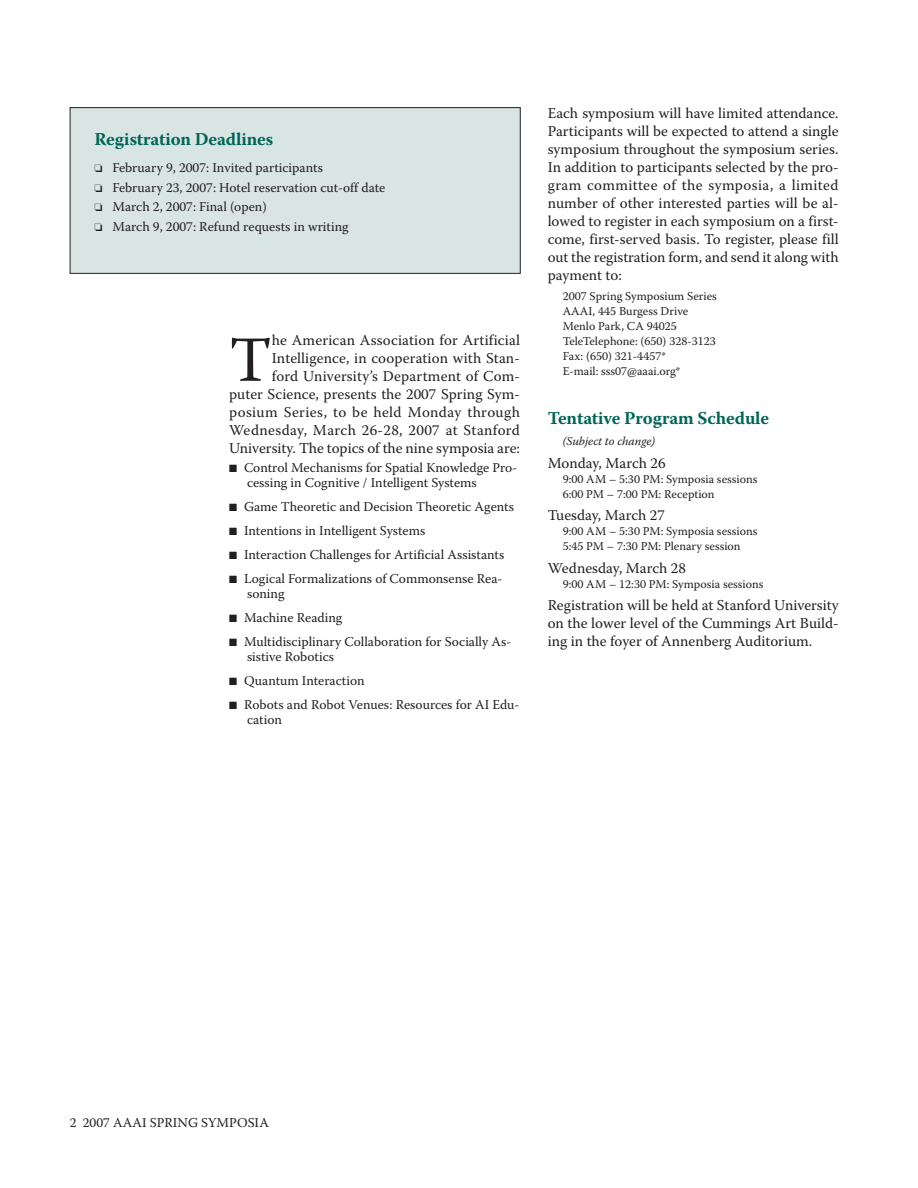
<style>
.page{position:relative;width:918px;height:1188px;background:#fff}
.page>*{position:absolute;margin:0;border:0;box-sizing:border-box;transform-origin:0 0}
.t1{font:64.05px "Warnock Pro";color:#231f20}
.t2{font:700 18px "Warnock Pro";letter-spacing:-.01em;color:#006558}
.t3{font:15px/18px "Warnock Pro";letter-spacing:.005em;color:#231f20;text-align:justify}
.t4{font:13.5px/15px "Warnock Pro";color:#231f20}
.t5{font:12px/15px "Warnock Pro";color:#231f20}
.t6{font:italic 12px "Warnock Pro";color:#231f20}
</style>
<div class="page">
<div style="left:70px;top:108px;width:450px;height:165px;background:#d8e5e3"></div>
<div style="left:70px;top:107px;width:451px;height:167px;border:1px solid #231f20"></div>
<p class="t2" style="left:94px;top:133px;width:180px">Registration Deadlines</p>
<p class="t4" style="left:94px;top:159px;width:292px;line-height:19.5px">❏ February 9, 2007: Invited participants<br>❏ February 23, 2007: Hotel reservation cut-off date ❏ March 2, 2007: Final (open)<br>❏ March 9, 2007: Refund requests in writing</p>
<p class="t3" style="left:229px;top:332px;width:293px;text-align:right">he American Association for Artificial Intelligence, in cooperation with Stan-<br>ford University’s Department of Com-<br>puter Science, presents the 2007 Spring Sym&shy;posium Series, to be held Monday through Wednesday, March 26-28, 2007 at Stanford University. The topics of the nine symposia are:</p>
<p class="t4" style="left:247px;top:462px;width:272px;text-indent:-18px">■ Control Mechanisms for Spatial Knowledge Pro&shy;cessing in Cognitive / Intelligent Systems</p>
<p class="t4" style="left:229px;top:501px;width:287px">■ Game Theoretic and Decision Theoretic Agents</p>
<p class="t4" style="left:229px;top:525px;width:198px">■ Intentions in Intelligent Systems</p>
<p class="t4" style="left:229px;top:549px;width:277px">■ Interaction Challenges for Artificial Assistants</p>
<p class="t4" style="left:247px;top:573px;width:257px;text-indent:-18px">■ Logical Formalizations of Commonsense Rea&shy;soning</p>
<p class="t4" style="left:229px;top:612px;width:115px">■ Machine Reading</p>
<p class="t4" style="left:247px;top:636px;width:266px;text-indent:-18px">■ Multidisciplinary Collaboration for Socially As&shy;sistive Robotics</p>
<p class="t4" style="left:229px;top:675px;width:137px">■ Quantum Interaction</p>
<p class="t4" style="left:247px;top:699px;width:274px;text-indent:-18px">■ Robots and Robot Venues: Resources for AI Edu&shy;cation</p>
<h1 class="t1" style="left:229px;top:335px;width:44px">T</h1>
<p class="t3" style="left:548px;top:106px;width:293px">Each symposium will have limited attendance.<br>Participants will be expected to attend a single symposium throughout the symposium series.<br>In addition to participants selected by the pro&shy;gram committee of the symposia, a limited number of other interested parties will be al&shy;lowed to register in each symposium on a first&shy;come, first-served basis. To register, please fill out the registration form, and send it along with payment to:</p>
<p class="t5" style="left:563px;top:289px;width:156px">2007 Spring Symposium Series<br>AAAI, 445 Burgess Drive<br>Menlo Park, CA 94025<br>TeleTelephone: (650) 328-3123<br>Fax: (650) 321-4457*<br>E-mail: sss07@aaai.org*</p>
<p class="t2" style="left:548px;top:412px;width:223px">Tentative Program Schedule</p>
<p class="t6" style="left:563px;top:437px;width:94px">(Subject to change)</p>
<p class="t3" style="left:548px;top:455px;width:119px">Monday, March 26</p>
<p class="t5" style="left:563px;top:472px;width:196px">9:00 AM – 5:30 PM: Symposia sessions<br>6:00 PM – 7:00 PM: Reception</p>
<p class="t3" style="left:548px;top:508px;width:119px">Tuesday, March 27</p>
<p class="t5" style="left:563px;top:525px;width:196px">9:00 AM – 5:30 PM: Symposia sessions<br>5:45 PM – 7:30 PM: Plenary session</p>
<p class="t3" style="left:548px;top:560px;width:140px">Wednesday, March 28</p>
<p class="t5" style="left:563px;top:577px;width:202px">9:00 AM – 12:30 PM: Symposia sessions</p>
<p class="t3" style="left:548px;top:598px;width:293px">Registration will be held at Stanford University on the lower level of the Cummings Art Build&shy;ing in the foyer of Annenberg Auditorium.</p>
<p class="t4" style="left:70px;top:1116px;width:201px">2 2007 AAAI SPRING SYMPOSIA</p>
</div>
